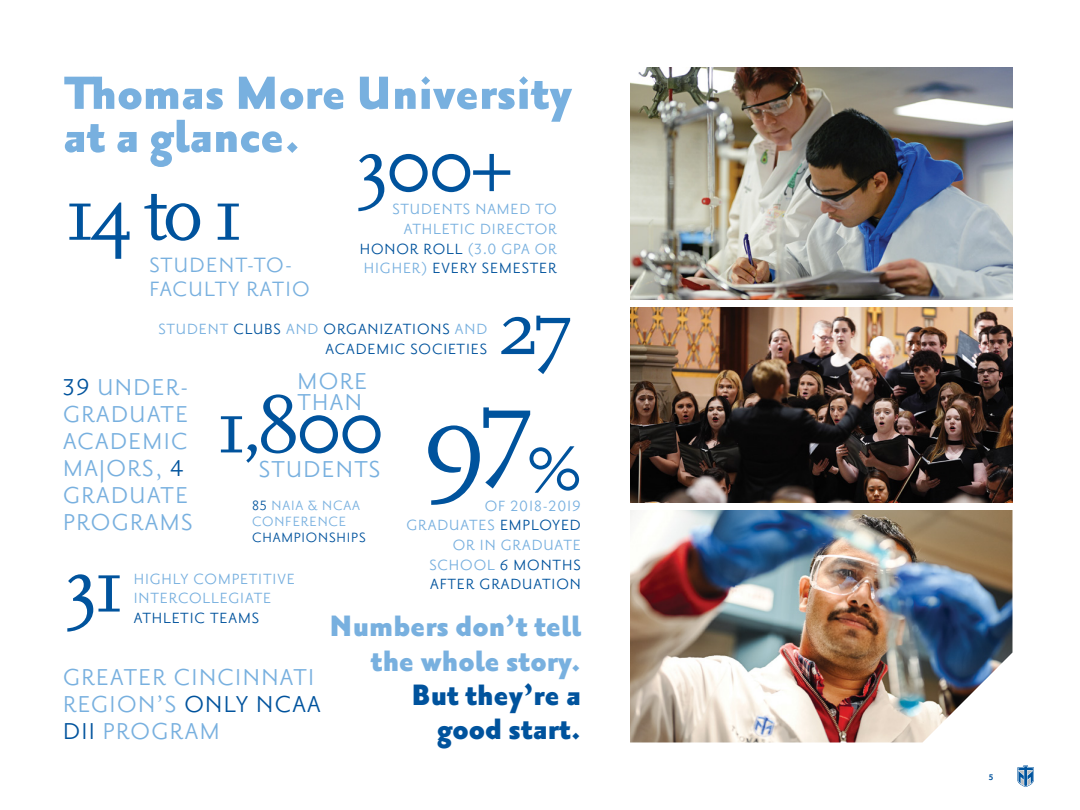
<style>
.page{position:relative;width:1080px;height:810px;background:#fff}
.page>*{position:absolute;margin:0;border:0;box-sizing:border-box;transform-origin:0 0}
.t1{font:108.75px "Scala Pro";color:#00539d}
.t2{font:78.5px "Scala Pro";letter-spacing:-.06em;color:#00539d}
.t3{font:63.38px "Scala Pro";color:#00539d}
.t4{font:900 56.62px/43.1px "Priori Sans OT";color:#78b0df}
.t5{font:900 36px/34.4px "Priori Sans OT";color:#78b0df;text-align:right}
.t6{font:900 36px/34.2px "Priori Sans OT";color:#00539d;text-align:right}
.t7{font:28px/26.9px "Priori Sans OT";letter-spacing:.05em;color:#78b0df}
.t8{font:25.25px/24.2px "Priori Sans OT";letter-spacing:.05em;color:#78b0df}
.t9{font:18px/19.6px "Priori Sans OT";letter-spacing:.05em;color:#00539d;text-align:right}
.t10{font:18px/19.6px "Priori Sans OT";letter-spacing:.05em;color:#78b0df}
.t11{font:16.38px/16.4px "Priori Sans OT";letter-spacing:.05em;color:#78b0df}
.t12{font:16.38px "Priori Sans OT";letter-spacing:.05em;color:#00539d}
.t13{font:700 10px "Priori Sans OT";color:#00539d}
.s1{color:#00539d}
.s2{color:#78b0df}
</style>
<div class="page">
<svg style="left:1017px;top:765px;width:17px;height:22px"></svg>
<img style="left:630px;top:68px;width:382px;height:232px">
<img style="left:630px;top:510px;width:382px;height:232px">
<img style="left:630px;top:307px;width:382px;height:195px">
<h3 class="t4" style="left:63px;top:73px;width:511px">Thomas More University at a glance.</h3>
<h2 class="t2" style="left:356px;top:121px;width:159px">300+</h2>
<h2 class="t2" style="left:65px;top:169px;width:180px">14 to 1</h2>
<h3 class="t8" style="left:149px;top:253px;width:162px">STUDENT-TO-<br>FACULTY RATIO</h3>
<p class="t10" style="left:360px;top:200px;width:199px;text-align:right">STUDENTS NAMED TO<br>ATHLETIC DIRECTOR<br><span class="s1">HONOR ROLL</span> (3.0 GPA OR<br>HIGHER) <span class="s1">EVERY SEMESTER</span></p>
<h2 class="t2" style="left:498px;top:283px;width:77px">27</h2>
<p class="t9" style="left:158px;top:320px;width:330px"><span class="s2">STUDENT</span> CLUBS <span class="s2">AND</span> ORGANIZATIONS <span class="s2">AND<br></span>ACADEMIC SOCIETIES</p>
<h3 class="t7" style="left:298px;top:371px;width:71px;line-height:21.2px">MORE<br>THAN</h3>
<h3 class="t7" style="left:63px;top:374px;width:131px"><span class="s1">39</span> UNDER-<br>GRADUATE<br>ACADEMIC<br>MAJORS, <span class="s1">4<br></span>GRADUATE<br>PROGRAMS</h3>
<h2 class="t2" style="left:216px;top:382px;width:170px">1,800</h2>
<h3 class="t7" style="left:259px;top:457px;width:123px">STUDENTS</h3>
<h1 class="t1" style="left:421px;top:371px;width:114px">97</h1>
<h3 class="t3" style="left:527px;top:433px;width:55px">%</h3>
<p class="t9" style="left:407px;top:516px;width:176px"><span class="s2">GRADUATES</span> EMPLOYED<br><span class="s2">OR IN GRADUATE<br>SCHOOL</span> 6 MONTHS<br>AFTER GRADUATION</p>
<p class="t11" style="left:252px;top:497px;width:110px"><span class="s1">85</span> NAIA &amp; NCAA<br>CONFERENCE</p>
<p class="t12" style="left:252px;top:529px;width:115px">CHAMPIONSHIPS</p>
<p class="t10" style="left:485px;top:496px;width:98px">OF 2018-2019</p>
<h2 class="t2" style="left:65px;top:541px;width:61px">31</h2>
<p class="t10" style="left:134px;top:569px;width:163px">HIGHLY COMPETITIVE<br>INTERCOLLEGIATE</p>
<p class="t9" style="left:134px;top:609px;width:127px">ATHLETIC TEAMS</p>
<h3 class="t5" style="left:329px;top:610px;width:253px">Numbers don’t tell the whole story.</h3>
<h3 class="t6" style="left:411px;top:679px;width:172px">But they’re a good start.</h3>
<h3 class="t7" style="left:63px;top:664px;width:259px">GREATER CINCINNATI<br>REGION’S <span class="s1">ONLY NCAA<br>DII</span> PROGRAM</h3>
<p class="t13" style="left:989px;top:772px;width:6px">5</p>
</div>
